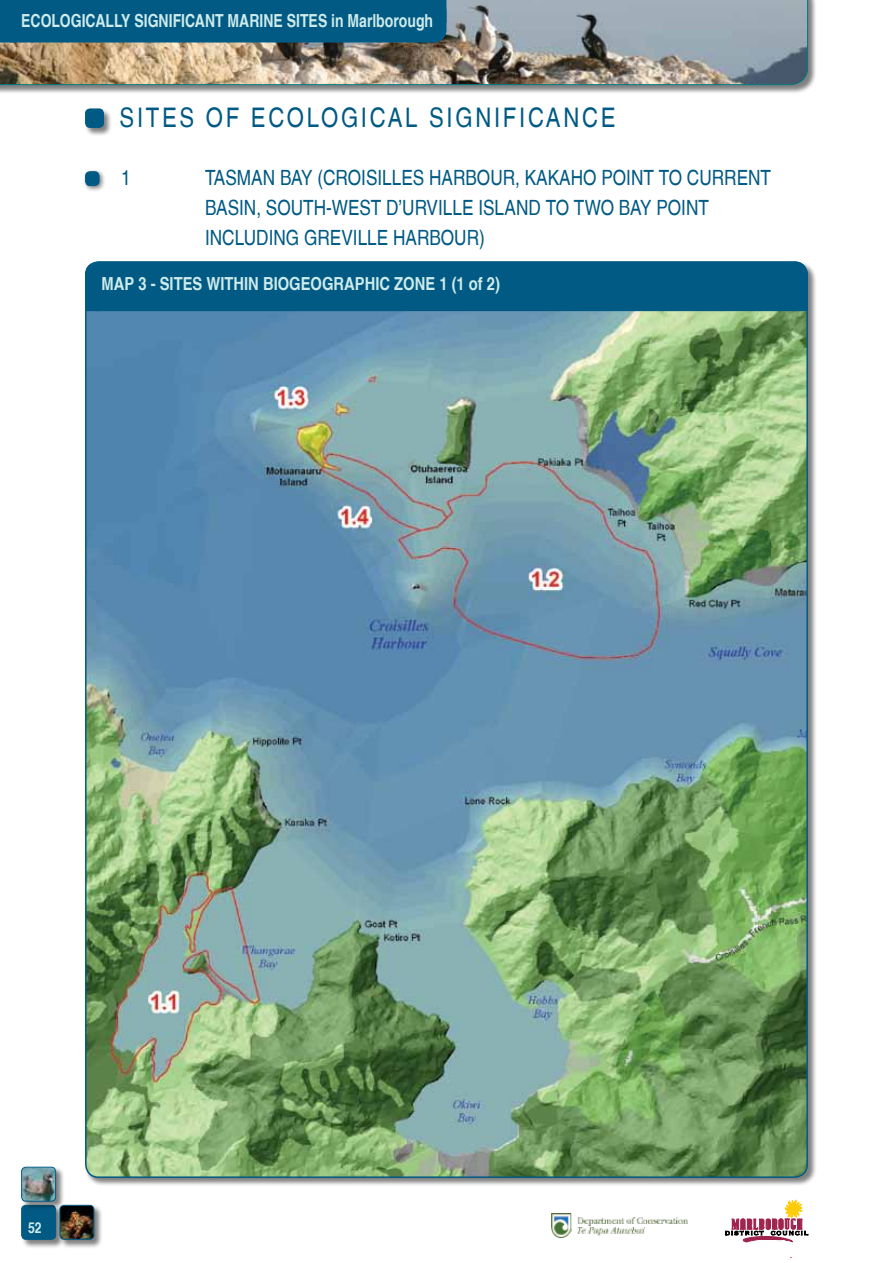
<style>
.page{position:relative;width:893px;height:1263px;background:#fff}
.page>*{position:absolute;margin:0;border:0;box-sizing:border-box;transform-origin:0 0}
.t1{font:27px "Nimbus San L Reg Con";letter-spacing:.1em;color:#005a84}
.t2{font:21px/30px "Nimbus San L Reg Con";color:#005a84}
.t3{font:18px "Nimbus San L Bol Con";color:#ceebea;scale:.95 1}
.t4{font:18px "Nimbus San L Bol Con";color:#ceebea}
.t5{font:15px "Nimbus San L Bol Con";color:#ceebea}
</style>
<div class="page">
<div style="left:0;top:0;width:817px;height:94px;background:#000;opacity:.5"></div>
<img style="left:0;top:0;width:808px;height:85px">
<div style="left:21px;top:1204px;width:44px;height:45px;background:#000;opacity:.5"></div>
<div style="left:22px;top:1205px;width:34px;height:34px;background:#005a84;border-radius:4px"></div>
<div style="left:21px;top:1205px;width:35px;height:35px;border:1px solid #005a84;border-radius:4px"></div>
<div style="left:0;top:0;width:446px;height:43px;background:#005a84"></div>
<div style="left:59px;top:1204px;width:44px;height:45px;background:#000;opacity:.5"></div>
<img style="left:60px;top:1205px;width:34px;height:34px">
<div style="left:60px;top:1205px;width:34px;height:35px;border:1px solid #005a84;border-radius:4px"></div>
<div style="left:21px;top:1166px;width:44px;height:45px;background:#000;opacity:.5"></div>
<img style="left:22px;top:1167px;width:33px;height:34px">
<div style="left:21px;top:1167px;width:35px;height:34px;border:1px solid #005a84;border-radius:4px"></div>
<svg style="left:725px;top:1200px;width:83px;height:42px"></svg>
<img style="left:551px;top:1213px;width:136px;height:24px">
<div style="left:85px;top:261px;width:732px;height:925px;background:#000;opacity:.5"></div>
<img style="left:86px;top:311px;width:721px;height:866px">
<div style="left:85px;top:108px;width:28px;height:29px;background:#000;opacity:.5"></div>
<div style="left:86px;top:109px;width:17px;height:18px;background:#005a84;border-radius:4px"></div>
<div style="left:85px;top:108px;width:19px;height:20px;border:2px solid #005a84;border-radius:4px"></div>
<div style="left:82px;top:169px;width:24px;height:24px;background:#000;opacity:.5"></div>
<div style="left:86px;top:172px;width:13px;height:13px;background:#005a84;border-radius:4px"></div>
<div style="left:85px;top:171px;width:15px;height:15px;border:2px solid #005a84;border-radius:4px"></div>
<div style="left:86px;top:262px;width:721px;height:48px;background:#005a84;border-radius:13px"></div>
<div style="left:85px;top:261px;width:723px;height:50px;border:2px solid #005a84;border-radius:13px"></div>
<div style="left:85px;top:296px;width:16px;height:15px;background:#005a84"></div>
<div style="left:792px;top:297px;width:16px;height:14px;background:#005a84"></div>
<p class="t3" style="left:21px;top:10px;width:435px">ECOLOGICALLY SIGNIFICANT MARINE SITES IN MARLBOROUGH</p>
<p class="t1" style="left:120px;top:102px;width:498px">SITES OF ECOLOG ICAL SIGNIFICANCE</p>
<p class="t2" style="left:205px;top:163px;width:562px;text-indent:378px">O POINT TO CURRENT<br>BAS IN, SOUTH-WEST D’URVILLE ISLAND TO TWO BAY POINT<br>INCLUDING GREVILLE HARBOUR)</p>
<p class="t4" style="left:101px;top:272px;width:400px">MAP 3 - SITES WITHIN BIOGEOGRAPHIC ZONE 1 (1 OF 2)</p>
<p class="t2" style="left:121px;top:163px;width:11px">1</p>
<p class="t2" style="left:205px;top:163px;width:23px">TASMA</p>
<p class="t2" style="left:263px;top:163px;width:286px">N BAY (CROISILLES HARBOUR, KAKAH</p>
<p class="t5" style="left:28px;top:1219px;width:15px">52</p>
</div>
